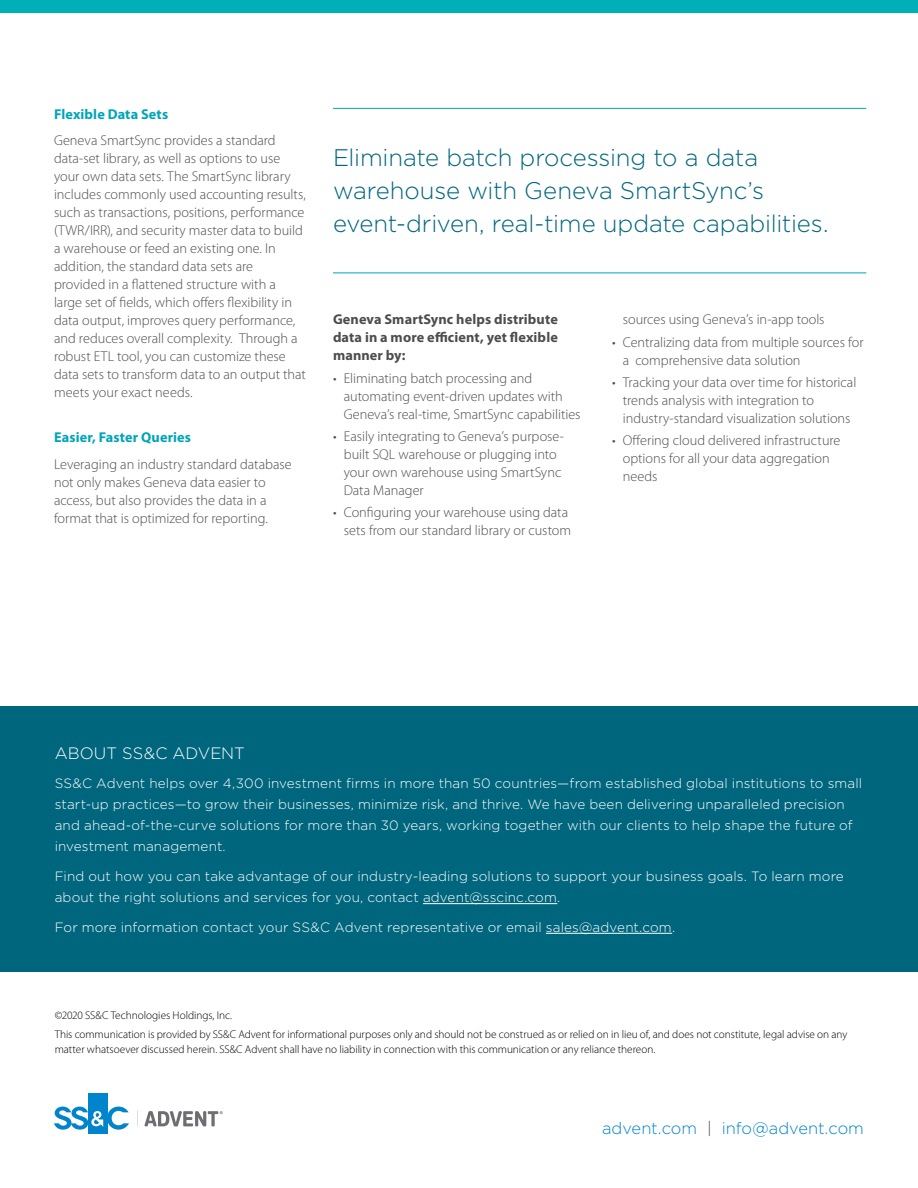
<style>
.page{position:relative;width:918px;height:1188px;background:#fff}
.page>*{position:absolute;margin:0;border:0;box-sizing:border-box;transform-origin:0 0}
.t1{font:300 24px/33px "Gotham";letter-spacing:-.01em;color:#00667d}
.t2{font:300 16.5px "Gotham";letter-spacing:-.005em;color:#0084cb}
.t3{font:300 16.5px "Gotham";letter-spacing:.005em;color:#fff}
.t4{font:300 14.25px/18px "Myriad Pro";color:#4d4d4f}
.t5{font:700 14.25px/18px "Myriad Pro";letter-spacing:.01em;color:#4d4d4f;text-align:justify}
.t6{font:700 14.25px "Myriad Pro";letter-spacing:.01em;color:#00a5b8}
.t7{font:300 13.5px/21px "Gotham";letter-spacing:.01em;color:#fff}
.t8{font:300 11.25px/19.4px "Myriad Pro";letter-spacing:-.005em;color:#000}
.s1{color:#4d4d4f}
</style>
<div class="page">
<div style="left:0;top:0;width:918px;height:14px;background:#00afb7"></div>
<div style="left:88px;top:1093px;width:19px;height:41px;background:#0084cb"></div>
<svg style="left:54px;top:1107px;width:75px;height:23px"></svg>
<svg style="left:144px;top:1111px;width:79px;height:15px"></svg>
<div style="left:0;top:706px;width:918px;height:266px;background:#00667d"></div>
<hr style="left:423px;top:903px;width:134px;height:1px;background:#fff">
<hr style="left:546px;top:933px;width:126px;height:1px;background:#fff">
<hr style="left:333px;top:108px;width:533px;height:1px;background:#00a5b8">
<hr style="left:333px;top:273px;width:533px;height:1px;background:#00a5b8">
<p class="t6" style="left:54px;top:105px;width:116px">Flexible Data Sets</p>
<p class="t4" style="left:54px;top:131px;width:253px">Geneva SmartSync provides a standard data-set library, as well as options to use your own data sets. The SmartSync library includes commonly used accounting results, such as transactions, positions, performance (TWR/IRR), and security master data to build a warehouse or feed an existing one. In addition, the standard data sets are provided in a flattened structure with a large set of fields, which offers flexibility in data output, improves query performance, and reduces overall complexity. Through a robust ETL tool, you can customize these data sets to transform data to an output that meets your exact needs.</p>
<p class="t6" style="left:54px;top:428px;width:139px">Easier, Faster Queries</p>
<p class="t4" style="left:54px;top:455px;width:239px">Leveraging an industry standard database not only makes Geneva data easier to access, but also provides the data in a format that is optimized for reporting.</p>
<h1 class="t1" style="left:333px;top:141px;width:497px">Eliminate batch processing to a data warehouse with Geneva SmartSync’s event-driven, real-time update capabilities.</h1>
<p class="t5" style="left:333px;top:310px;width:226px">Geneva SmartSync helps distribute data in a more efficient, yet flexible manner by:</p>
<p class="t4" style="left:344px;top:369px;width:238px;text-indent:-11px">• Eliminating batch processing and automating event-driven updates with<br>Geneva’s real-time, SmartSync capabilities</p>
<p class="t4" style="left:344px;top:427px;width:222px;text-indent:-11px">• Easily integrating to Geneva’s purpose&shy;built SQL warehouse or plugging into your own warehouse using SmartSync<br>Data Manager</p>
<p class="t4" style="left:333px;top:503px;width:240px;text-align:right">• Configuring your warehouse using data sets from our standard library or custom</p>
<p class="t4" style="left:623px;top:310px;width:203px">sources using Geneva’s in-app tools</p>
<p class="t4" style="left:623px;top:333px;width:242px;text-indent:-11px">• Centralizing data from multiple sources for a comprehensive data solution</p>
<p class="t4" style="left:623px;top:373px;width:235px;text-indent:-11px">• Tracking your data over time for historical trends analysis with integration to industry-standard visualization solutions</p>
<p class="t4" style="left:623px;top:431px;width:219px;text-indent:-11px">• Offering cloud delivered infrastructure options for all your data aggregation needs</p>
<p class="t3" style="left:55px;top:744px;width:192px">ABOUT SS&amp;C ADVENT</p>
<p class="t7" style="left:55px;top:773px;width:809px">SS&amp;C Advent helps over 4,300 investment firms in more than 50 countries—from established global institutions to small start-up practices—to grow their businesses, minimize risk, and thrive. We have been delivering unparalleled precision and ahead-of-the-curve solutions for more than 30 years, working together with our clients to help shape the future of investment management.</p>
<p class="t7" style="left:55px;top:865px;width:791px">Find out how you can take advantage of our industry-leading solutions to support your business goals. To learn more about the right solutions and services for you, contact advent@sscinc.com.</p>
<p class="t7" style="left:55px;top:916px;width:622px">For more information contact your SS&amp;C Advent representative or email sales@advent.com.</p>
<p class="t8" style="left:55px;top:1005px;width:794px">©2020 SS&amp;C Technologies Holdings, Inc.<br>This communication is provided by SS&amp;C Advent for informational purposes only and should not be construed as or relied on in lieu of, and does not constitute, legal advise on any</p>
<p class="t8" style="left:55px;top:1039px;width:602px">matter whatsoever discussed herein. SS&amp;C Advent shall have no liability in connection with this communication or any reliance thereon.</p>
<p class="t2" style="left:602px;top:1119px;width:263px">advent.com <span class="s1">|</span> info@advent.com</p>
</div>
